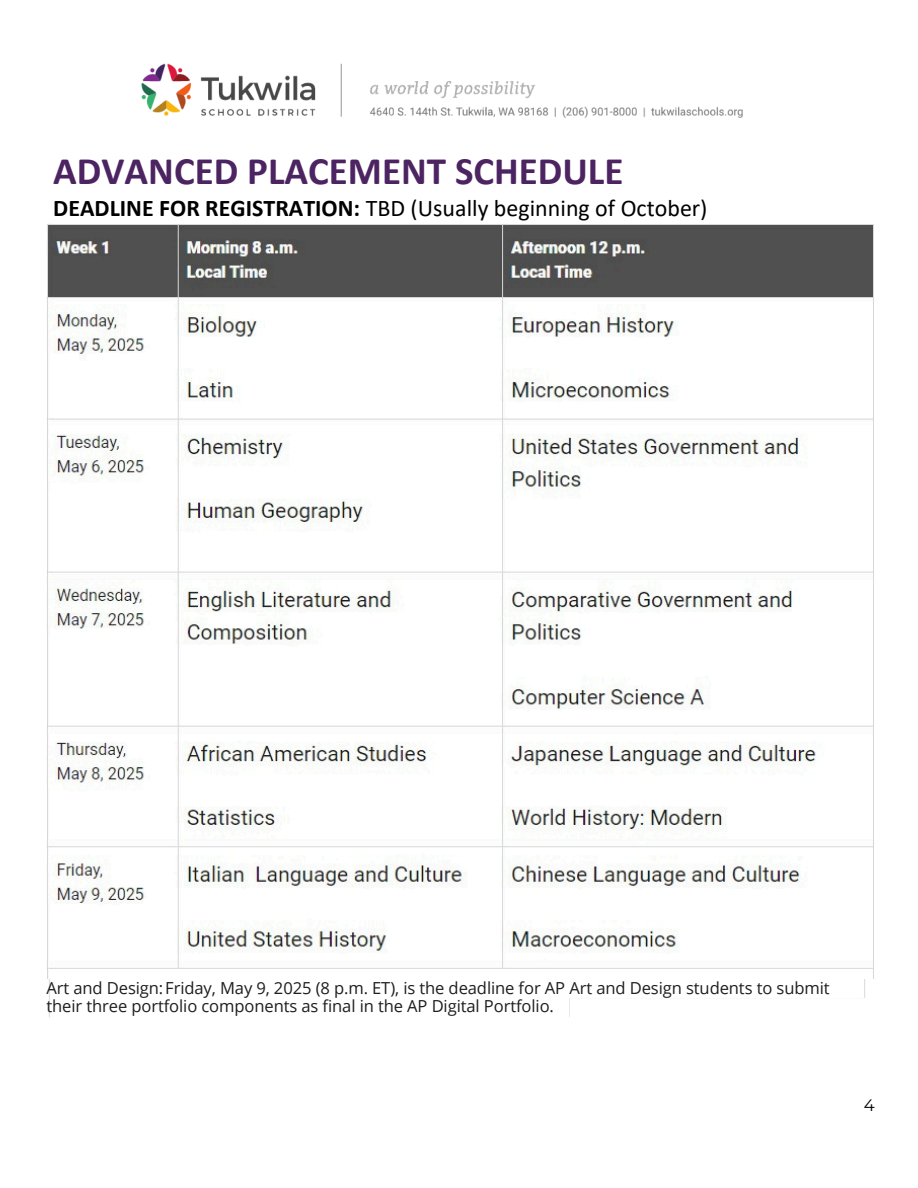
<style>
.page{position:relative;width:918px;height:1188px;background:#fff}
.page>*{position:absolute;margin:0;border:0;box-sizing:border-box;transform-origin:0 0}
.t1{font:700 39px "Calibri";color:#4c2462}
.t2{font:24px "Calibri";color:#000}
.t3{font:16.5px/18px "Open Sans";letter-spacing:-.005em;color:#1e1e1e}
.t4{font:16.5px "Montserrat";color:#000}
.s1{font-weight:700}
</style>
<div class="page">
<img style="left:141px;top:63px;width:602px;height:55px">
<img style="left:46px;top:224px;width:827px;height:755px">
<p class="t1" style="left:53px;top:155px;width:572px">ADVANCED PLACEMENT SCHEDULE</p>
<p class="t2" style="left:53px;top:198px;width:656px"><span class="s1">DEADLINE FOR REGISTRATION:</span> TBD (Usually beginning of October)</p>
<p class="t3" style="left:46px;top:978px;width:785px">Art and Design:Friday, May 9, 2025 (8 p.m. ET), is the deadline for AP Art and Design students to submit their three portfolio components as final in the AP Digital Portfolio.</p>
<p class="t4" style="left:864px;top:1095px;width:12px">4</p>
</div>
